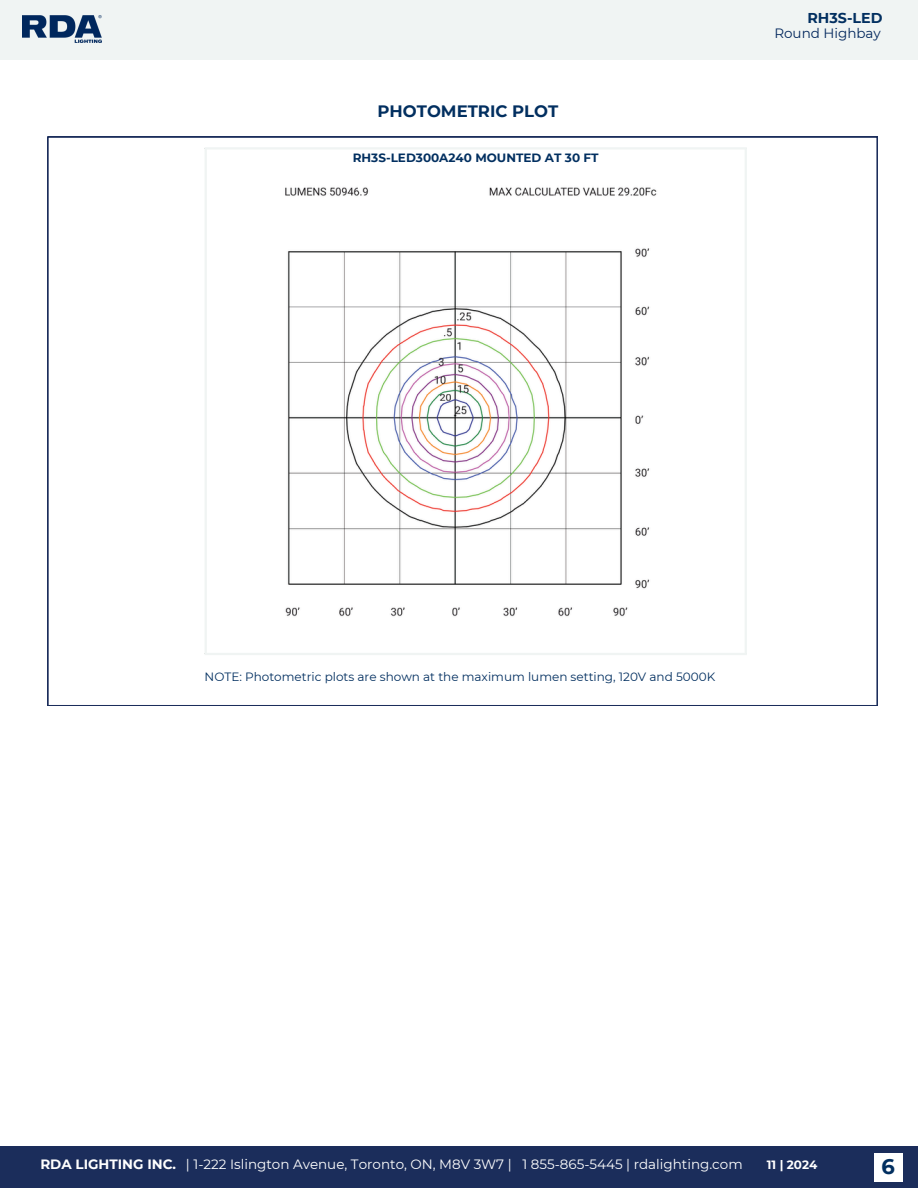
<style>
.page{position:relative;width:918px;height:1188px;background:#fff}
.page>*{position:absolute;margin:0;border:0;box-sizing:border-box;transform-origin:0 0}
.t1{font:700 21px "Montserrat";color:#022f60}
.t2{font:700 16.5px "Montserrat";color:#022f60}
.t3{font:700 14.25px "Montserrat";color:#022f60}
.t4{font:13.5px "Montserrat";color:#fff}
.t5{font:700 13.5px "Montserrat";color:#fff}
.t6{font:13.5px "Montserrat";color:#01265c}
.t7{font:12px "Montserrat";color:#022f60}
.t8{font:700 12px "Montserrat";color:#022f60}
.t9{font:700 12px "Montserrat";color:#fff}
</style>
<div class="page">
<div style="left:0;top:0;width:918px;height:59px;background:#f0f4f3"></div>
<svg style="left:48px;top:137px;width:830px;height:569px"></svg>
<svg style="left:207px;top:150px;width:538px;height:503px"></svg>
<hr style="left:207px;top:168px;width:538px;height:1px;background:#fff">
<hr style="left:205px;top:150px;width:2px;height:503px;background:#f0f4f3">
<hr style="left:745px;top:150px;width:2px;height:503px;background:#f0f4f3">
<hr style="left:205px;top:147px;width:542px;height:3px;background:#f0f4f3">
<hr style="left:205px;top:653px;width:542px;height:2px;background:#f0f4f3">
<img style="left:240px;top:177px;width:472px;height:466px">
<img style="left:22px;top:16px;width:79px;height:27px">
<div style="left:0;top:1146px;width:918px;height:42px;background:#1b2d5b"></div>
<div style="left:875px;top:1153px;width:28px;height:28px;background:#fff"></div>
<h3 class="t2" style="left:378px;top:101px;width:182px">PHOTOMETRIC PLOT</h3>
<p class="t8" style="left:353px;top:150px;width:247px">RH3S-LED300A240 MOUNTED AT 30 FT</p>
<h1 class="t3" style="left:807px;top:9px;width:77px">RH3S-LED</h1>
<p class="t6" style="left:774px;top:25px;width:108px">Round Highbay</p>
<h2 class="t7" style="left:205px;top:669px;width:512px">NOTE: Photometric plots are shown at the maximum lumen setting, 120V and 5000K</h2>
<p class="t5" style="left:40px;top:1156px;width:137px">RDA LIGHTING INC.</p>
<h3 class="t4" style="left:186px;top:1156px;width:558px">| 1-222 Islington Avenue, Toronto, ON, M8V 3W7 | 1 855-865-5445 | rdalighting.com</h3>
<p class="t9" style="left:767px;top:1157px;width:52px">11 | 2024</p>
<p class="t1" style="left:882px;top:1154px;width:15px">6</p>
</div>
